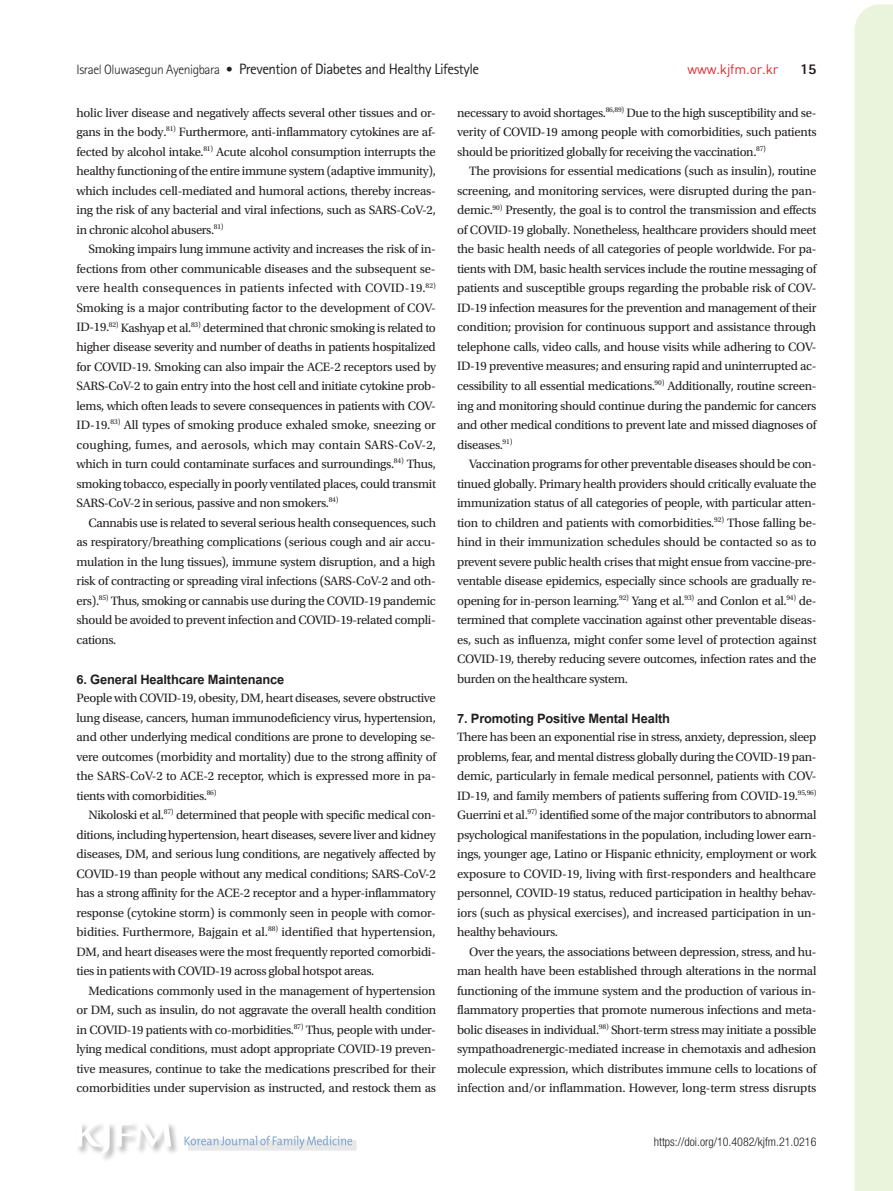
<style>
.page{position:relative;width:893px;height:1191px;background:#fff}
.page>*{position:absolute;margin:0;border:0;box-sizing:border-box;transform-origin:0 0}
.t1{font:700 18px "Utsaah";letter-spacing:-.01em;color:#231f20}
.t2{font:15px "Rotis Sans Serif Std";letter-spacing:-.03em;color:#231f20}
.t3{font:800 15px "Rotis Sans Serif Std";color:#231f20}
.t4{font:13.5px "Dinreg";letter-spacing:-.01em;color:#e02a30}
.t5{font:12.75px/19.5px "Utopia Std";letter-spacing:-.025em;color:#231f20;text-align:justify}
.t6{font:300 condensed 12px "Helvetica Neue LT Std";color:#231f20}
.s1{font-weight:300;font-size:13.5px}
</style>
<div class="page">
<div style="left:855px;top:4px;width:38px;height:1187px;background:#eaf3dc"></div>
<div style="left:188px;top:1140px;width:169px;height:10px;background:#e8e8e9"></div>
<svg style="left:185px;top:1135px;width:167px;height:13px"></svg>
<div style="left:76px;top:1122px;width:104px;height:40px;background:#231f20;opacity:.3"></div>
<svg style="left:77px;top:1122px;width:94px;height:32px"></svg>
<p class="t2" style="left:77px;top:60px;width:404px"><span class="s1">Israel Oluwasegun Ayenigbara •</span> Prevention of Diabetes and Healthy Lifestyle</p>
<p class="t4" style="left:687px;top:61px;width:93px">www.kjfm.or.kr</p>
<p class="t3" style="left:800px;top:60px;width:18px">15</p>
<p class="t5" style="left:77px;top:103px;width:361px">holic liver disease and negatively affects several other tissues and or&shy;gans in the body.<sup>81)</sup> Furthermore, anti-inflammatory cytokines are af&shy;fected by alcohol intake.<sup>81)</sup> Acute alcohol consumption interrupts the healthy functioning of the entire immune system (adaptive immunity), which includes cell-mediated and humoral actions, thereby increas&shy;ing the risk of any bacterial and viral infections, such as SARS-CoV-2, in chronic alcohol abusers.<sup>81)</sup></p>
<p class="t5" style="left:77px;top:240px;width:361px;text-indent:12px">Smoking impairs lung immune activity and increases the risk of in&shy;fections from other communicable diseases and the subsequent se&shy;vere health consequences in patients infected with COVID-19.<sup>82)<br></sup>Smoking is a major contributing factor to the development of COV-ID-19.<sup>82)</sup> Kashyap et al.<sup>83)</sup> determined that chronic smoking is related to higher disease severity and number of deaths in patients hospitalized for COVID-19. Smoking can also impair the ACE-2 receptors used by SARS-CoV-2 to gain entry into the host cell and initiate cytokine prob&shy;lems, which often leads to severe consequences in patients with COV-ID-19.<sup>83)</sup> All types of smoking produce exhaled smoke, sneezing or coughing, fumes, and aerosols, which may contain SARS-CoV-2, which in turn could contaminate surfaces and surroundings.<sup>84)</sup> Thus, smoking tobacco, especially in poorly ventilated places, could transmit SARS-CoV-2 in serious, passive and non smokers.<sup>84)</sup></p>
<p class="t5" style="left:77px;top:513px;width:361px;text-indent:12px">Cannabis use is related to several serious health consequences, such as respiratory/breathing complications (serious cough and air accu&shy;mulation in the lung tissues), immune system disruption, and a high risk of contracting or spreading viral infections (SARS-CoV-2 and oth&shy;ers).<sup>85)</sup> Thus, smoking or cannabis use during the COVID-19 pandemic should be avoided to prevent infection and COVID-19-related compli&shy;cations.</p>
<h1 class="t1" style="left:77px;top:671px;width:209px">6. General Healthcare Maintenance</h1>
<p class="t5" style="left:77px;top:688px;width:361px">People with COVID-19, obesity, DM, heart diseases, severe obstructive lung disease, cancers, human immunodeficiency virus, hypertension, and other underlying medical conditions are prone to developing se&shy;vere outcomes (morbidity and mortality) due to the strong affinity of the SARS-CoV-2 to ACE-2 receptor, which is expressed more in pa&shy;tients with comorbidities.<sup>86)</sup></p>
<p class="t5" style="left:77px;top:805px;width:361px;text-indent:12px">Nikoloski et al.<sup>87)</sup> determined that people with specific medical con&shy;ditions, including hypertension, heart diseases, severe liver and kidney diseases, DM, and serious lung conditions, are negatively affected by COVID-19 than people without any medical conditions; SARS-CoV-2 has a strong affinity for the ACE-2 receptor and a hyper-inflammatory response (cytokine storm) is commonly seen in people with comor&shy;bidities. Furthermore, Bajgain et al.<sup>88)</sup> identified that hypertension, DM, and heart diseases were the most frequently reported comorbidi&shy;ties in patients with COVID-19 across global hotspot areas.</p>
<p class="t5" style="left:77px;top:981px;width:361px;text-indent:12px">Medications commonly used in the management of hypertension or DM, such as insulin, do not aggravate the overall health condition in COVID-19 patients with co-morbidities.<sup>87)</sup> Thus, people with under&shy;lying medical conditions, must adopt appropriate COVID-19 preven&shy;tive measures, continue to take the medications prescribed for their comorbidities under supervision as instructed, and restock them as</p>
<p class="t5" style="left:457px;top:103px;width:361px">necessary to avoid shortages.<sup>86,89)</sup> Due to the high susceptibility and se&shy;verity of COVID-19 among people with comorbidities, such patients should be prioritized globally for receiving the vaccination.<sup>87)</sup></p>
<p class="t5" style="left:457px;top:162px;width:361px;text-indent:12px">The provisions for essential medications (such as insulin), routine screening, and monitoring services, were disrupted during the pan&shy;demic.<sup>90)</sup> Presently, the goal is to control the transmission and effects of COVID-19 globally. Nonetheless, healthcare providers should meet the basic health needs of all categories of people worldwide. For pa&shy;tients with DM, basic health services include the routine messaging of patients and susceptible groups regarding the probable risk of COV-ID-19 infection measures for the prevention and management of their condition; provision for continuous support and assistance through telephone calls, video calls, and house visits while adhering to COV-ID-19 preventive measures; and ensuring rapid and uninterrupted ac&shy;cessibility to all essential medications.<sup>90)</sup> Additionally, routine screen&shy;ing and monitoring should continue during the pandemic for cancers and other medical conditions to prevent late and missed diagnoses of diseases.<sup>91)</sup></p>
<p class="t5" style="left:457px;top:454px;width:361px;text-indent:12px">Vaccination programs for other preventable diseases should be con&shy;tinued globally. Primary health providers should critically evaluate the immunization status of all categories of people, with particular atten&shy;tion to children and patients with comorbidities.<sup>92)</sup> Those falling be&shy;hind in their immunization schedules should be contacted so as to prevent severe public health crises that might ensue from vaccine-pre&shy;ventable disease epidemics, especially since schools are gradually re&shy;opening for in-person learning.<sup>92)</sup> Yang et al.<sup>93)</sup> and Conlon et al.<sup>94)</sup> de&shy;termined that complete vaccination against other preventable diseas&shy;es, such as influenza, might confer some level of protection against COVID-19, thereby reducing severe outcomes, infection rates and the burden on the healthcare system.</p>
<h1 class="t1" style="left:457px;top:710px;width:215px">7. Promoting Positive Mental Health</h1>
<p class="t5" style="left:457px;top:727px;width:361px">There has been an exponential rise in stress, anxiety, depression, sleep problems, fear, and mental distress globally during the COVID-19 pan&shy;demic, particularly in female medical personnel, patients with COV-ID-19, and family members of patients suffering from COVID-19.<sup>95,96)<br></sup>Guerrini et al.<sup>97)</sup> identified some of the major contributors to abnormal psychological manifestations in the population, including lower earn&shy;ings, younger age, Latino or Hispanic ethnicity, employment or work exposure to COVID-19, living with first-responders and healthcare personnel, COVID-19 status, reduced participation in healthy behav&shy;iors (such as physical exercises), and increased participation in un&shy;healthy behaviours.</p>
<p class="t5" style="left:457px;top:942px;width:361px;text-indent:12px">Over the years, the associations between depression, stress, and hu&shy;man health have been established through alterations in the normal functioning of the immune system and the production of various in&shy;flammatory properties that promote numerous infections and meta&shy;bolic diseases in individual.<sup>98)</sup> Short-term stress may initiate a possible sympathoadrenergic-mediated increase in chemotaxis and adhesion molecule expression, which distributes immune cells to locations of infection and/or inflammation. However, long-term stress disrupts</p>
<p class="t6" style="left:654px;top:1134px;width:164px">https://doi.org/10.4082/kjfm.21.0216</p>
</div>
